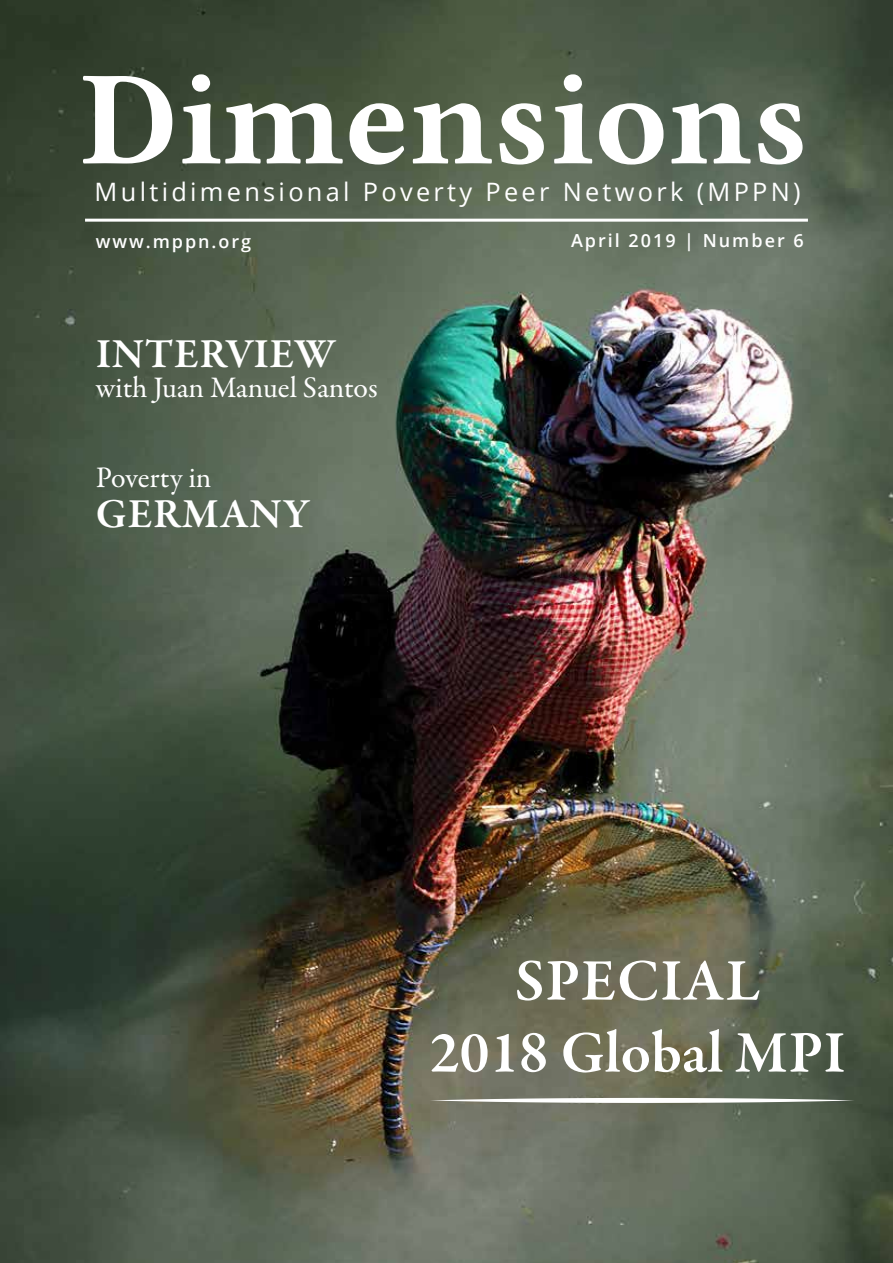
<style>
.page{position:relative;width:893px;height:1263px;background:#fff}
.page>*{position:absolute;margin:0;border:0;box-sizing:border-box;transform-origin:0 0}
.t1{font:135px "Lin Libertine B";color:#fff}
.t2{font:600 60px/72px "Garamond Premr Pro";letter-spacing:.005em;color:#fff;text-align:center}
.t3{font:600 42px "Garamond Premr Pro";letter-spacing:.015em;color:#fff}
.t4{font:30px "Garamond Premr Pro";letter-spacing:-.005em;color:#fff}
.t5{font:25.35px "Open Sans";letter-spacing:.13em;color:#fff}
.t6{font:600 18px "Open Sans";letter-spacing:.11em;color:#fff}
</style>
<div class="page">
<img style="left:0;top:0;width:893px;height:1263px">
<hr style="left:85px;top:219px;width:723px;height:3px;background:#fff">
<svg style="left:429px;top:1098px;width:426px;height:5px"></svg>
<h1 class="t1" style="left:80px;top:26px;width:731px">Dimensions</h1>
<p class="t5" style="left:95px;top:175px;width:708px">Multidimensional Poverty Peer Network (MPPN)</p>
<p class="t6" style="left:96px;top:229px;width:157px">www.mppn.org</p>
<h3 class="t3" style="left:96px;top:328px;width:241px">INTERVIEW</h3>
<p class="t4" style="left:96px;top:369px;width:283px">with Juan Manuel Santos</p>
<p class="t4" style="left:96px;top:459px;width:117px">Poverty in</p>
<h3 class="t3" style="left:96px;top:489px;width:215px">GERMANY</h3>
<p class="t6" style="left:571px;top:228px;width:234px">April 2019 | Number 6</p>
<h2 class="t2" style="left:430px;top:946px;width:417px">SPECIAL<br>2018 Global MPI</h2>
</div>
